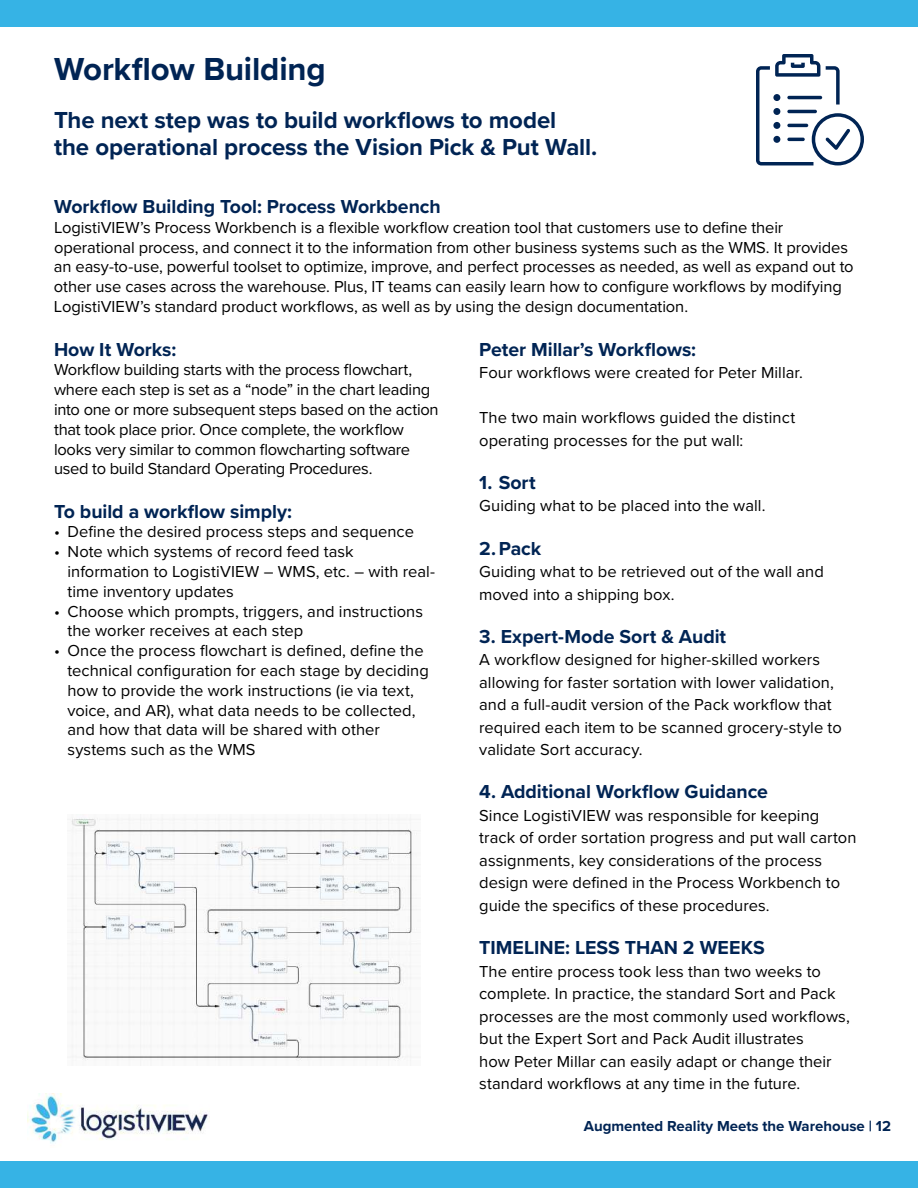
<style>
.page{position:relative;width:918px;height:1188px;background:#fff}
.page>*{position:absolute;margin:0;border:0;box-sizing:border-box;transform-origin:0 0}
.t1{font:700 33px "Proxima Nova";letter-spacing:-.01em;color:#002454}
.t2{font:700 24px/27px "Proxima Nova";letter-spacing:-.005em;color:#002454}
.t3{font:700 19.5px "Proxima Nova";letter-spacing:-.005em;color:#002454}
.t4{font:16.5px/19.8px "Proxima Nova";color:#000}
.t5{font:700 15px "Proxima Nova";color:#002454}
</style>
<div class="page">
<div style="left:0;top:1161px;width:918px;height:27px;background:#36b3e5"></div>
<div style="left:0;top:0;width:918px;height:27px;background:#36b3e5"></div>
<img style="left:27px;top:1094px;width:183px;height:50px">
<svg style="left:756px;top:54px;width:108px;height:111px"></svg>
<hr style="left:787px;top:96px;width:35px;height:3px;background:#002454;border-radius:2px">
<hr style="left:787px;top:110px;width:30px;height:3px;background:#002454;border-radius:2px">
<hr style="left:787px;top:124px;width:21px;height:3px;background:#002454;border-radius:2px">
<hr style="left:787px;top:138px;width:18px;height:3px;background:#002454;border-radius:2px">
<div style="left:773px;top:94px;width:7px;height:7px;background:#002454;border-radius:50%"></div>
<div style="left:773px;top:108px;width:7px;height:7px;background:#002454;border-radius:50%"></div>
<div style="left:773px;top:122px;width:7px;height:7px;background:#002454;border-radius:50%"></div>
<div style="left:773px;top:136px;width:7px;height:7px;background:#002454;border-radius:50%"></div>
<img style="left:71px;top:817px;width:346px;height:244px">
<h1 class="t1" style="left:54px;top:54px;width:273px">Workflow Building</h1>
<h2 class="t2" style="left:54px;top:108px;width:545px">The next step was to build workflows to model the operational process the Vision Pick &amp; Put Wall.</h2>
<p class="t3" style="left:54px;top:198px;width:388px">Workflow Building Tool: Process Workbench</p>
<p class="t4" style="left:54px;top:218px;width:801px">LogistiVIEW’s Process Workbench is a flexible workflow creation tool that customers use to define their operational process, and connect it to the information from other business systems such as the WMS. It provides an easy-to-use, powerful toolset to optimize, improve, and perfect processes as needed, as well as expand out to other use cases across the warehouse. Plus, IT teams can easily learn how to configure workflows by modifying LogistiVIEW’s standard product workflows, as well as by using the design documentation.</p>
<p class="t3" style="left:54px;top:341px;width:124px">How It Works:</p>
<p class="t4" style="left:54px;top:361px;width:386px">Workflow building starts with the process flowchart, where each step is set as a “node” in the chart leading into one or more subsequent steps based on the action that took place prior. Once complete, the workflow looks very similar to common flowcharting software used to build Standard Operating Procedures.</p>
<p class="t3" style="left:54px;top:503px;width:240px">To build a workflow simply:</p>
<p class="t4" style="left:54px;top:523px;width:361px">• Define the desired process steps and sequence</p>
<p class="t4" style="left:67px;top:543px;width:369px;text-indent:-13px">• Note which systems of record feed task information to LogistiVIEW – WMS, etc. – with real&shy;time inventory updates</p>
<p class="t4" style="left:67px;top:602px;width:357px;text-indent:-13px">• Choose which prompts, triggers, and instructions the worker receives at each step</p>
<p class="t4" style="left:67px;top:642px;width:363px;text-indent:-13px">• Once the process flowchart is defined, define the technical configuration for each stage by deciding how to provide the work instructions (ie via text, voice, and AR), what data needs to be collected, and how that data will be shared with other systems such as the WMS</p>
<p class="t3" style="left:479px;top:341px;width:218px">Peter Millar’s Workflows:</p>
<p class="t4" style="left:479px;top:364px;width:325px">Four workflows were created for Peter Millar.</p>
<p class="t4" style="left:479px;top:407px;width:317px;line-height:22.5px">The two main workflows guided the distinct operating processes for the put wall:</p>
<p class="t3" style="left:479px;top:474px;width:58px">1. Sort</p>
<p class="t4" style="left:479px;top:497px;width:288px">Guiding what to be placed into the wall.</p>
<p class="t3" style="left:479px;top:540px;width:63px">2. Pack</p>
<p class="t4" style="left:479px;top:561px;width:346px;line-height:22.5px">Guiding what to be retrieved out of the wall and moved into a shipping box.</p>
<p class="t3" style="left:479px;top:628px;width:248px">3. Expert-Mode Sort &amp; Audit</p>
<p class="t4" style="left:479px;top:649px;width:364px;line-height:22.5px">A workflow designed for higher-skilled workers allowing for faster sortation with lower validation, and a full-audit version of the Pack workflow that required each item to be scanned grocery-style to validate Sort accuracy.</p>
<p class="t3" style="left:479px;top:783px;width:290px">4. Additional Workflow Guidance</p>
<p class="t4" style="left:479px;top:805px;width:379px;line-height:22.5px">Since LogistiVIEW was responsible for keeping track of order sortation progress and put wall carton assignments, key considerations of the process design were defined in the Process Workbench to guide the specifics of these procedures.</p>
<p class="t3" style="left:479px;top:939px;width:287px">TIMELINE: LESS THAN 2 WEEKS</p>
<p class="t4" style="left:479px;top:961px;width:372px;line-height:22.5px">The entire process took less than two weeks to complete. In practice, the standard Sort and Pack processes are the most commonly used workflows, but the Expert Sort and Pack Audit illustrates<br>how Peter Millar can easily adapt or change their standard workflows at any time in the future.</p>
<p class="t5" style="left:584px;top:1120px;width:309px">Augmented Reality Meets the Warehouse | 12</p>
</div>
